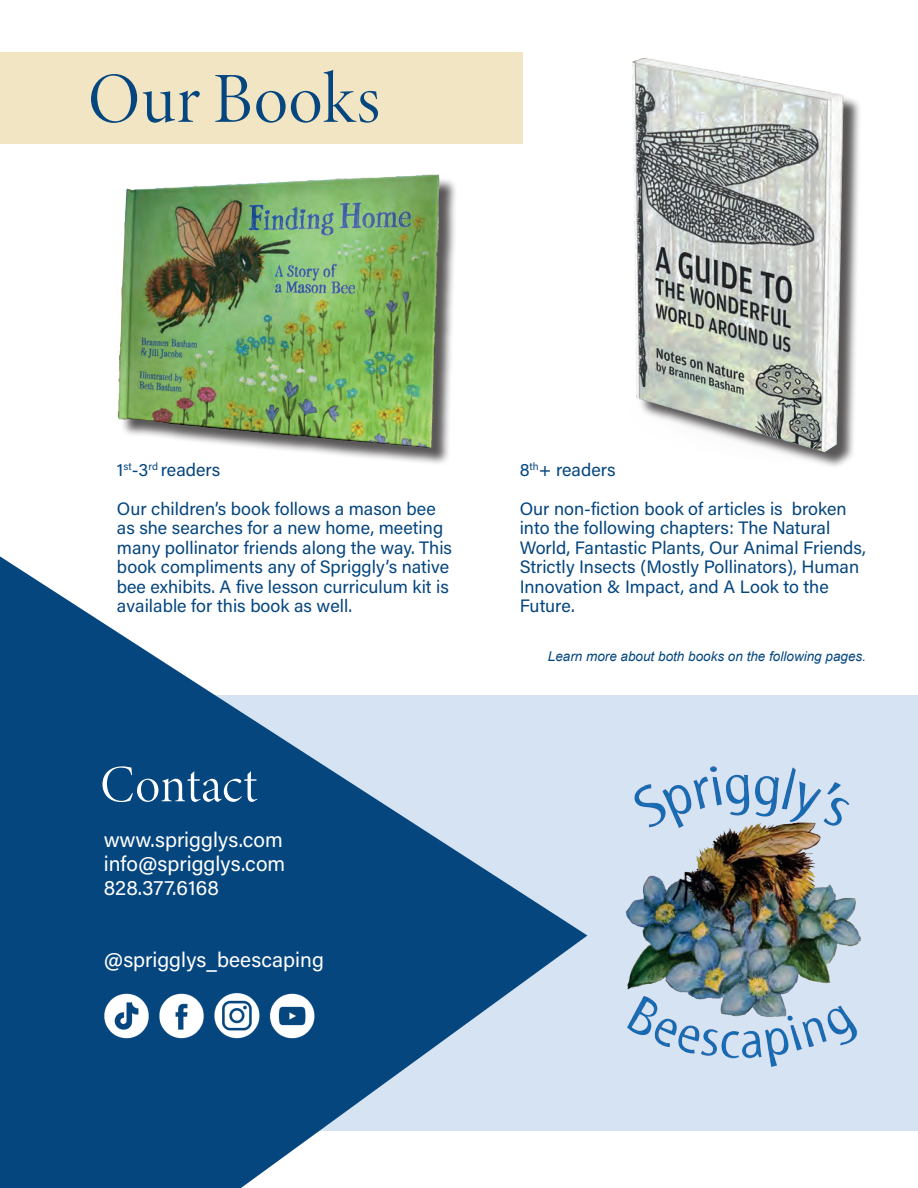
<style>
.page{position:relative;width:918px;height:1188px;background:#fff}
.page>*{position:absolute;margin:0;border:0;box-sizing:border-box;transform-origin:0 0}
.t1{font:72px "Minion Variable Concept";letter-spacing:.015em;color:#05467f}
.t2{font:52.5px "Minion Variable Concept";letter-spacing:.005em;color:#fff}
.t3{font:21px/24px "Acumin Variable Concept";color:#fff;text-align:justify}
.t4{font:18px/19.5px "Acumin Variable Concept";color:#05467f}
.t5{font:italic 13.5px "Arial";color:#034680}
.s1{font-family:"Agenda";font-weight:500}
</style>
<div class="page">
<div style="left:69px;top:695px;width:849px;height:435px;background:#d5e3f2"></div>
<svg style="left:0;top:556px;width:587px;height:632px;fill:#05467f"></svg>
<img style="left:100px;top:986px;width:220px;height:60px">
<img style="left:625px;top:766px;width:236px;height:301px">
<div style="left:121px;top:177px;width:336px;height:289px;background:#231f20;opacity:.75"></div>
<img style="left:117px;top:174px;width:340px;height:275px">
<div style="left:0;top:52px;width:522px;height:92px;background:#f1e5c4"></div>
<img style="left:632px;top:58px;width:228px;height:405px">
<h1 class="t1" style="left:88px;top:48px;width:293px">Our Books</h1>
<p class="t4" style="left:117px;top:449px;width:320px;line-height:39px">1<sup>st</sup>-3<sup>rd</sup> readers<br>Our children’s book follows a mason bee</p>
<p class="t4" style="left:117px;top:518px;width:337px">as she searches for a new home, meeting many pollinator friends along the way. This book compliments any of Spriggly’s native bee exhibits. A five lesson curriculum kit is available for this book as well.</p>
<h2 class="t2" style="left:100px;top:748px;width:158px">Contact</h2>
<p class="t3" style="left:104px;top:827px;width:183px">www.sprigglys.com info@sprigglys.com 828.377.6168</p>
<p class="t3" style="left:104px;top:947px;width:222px">@sprigglys<span class="s1">_</span>beescaping</p>
<p class="t4" style="left:520px;top:449px;width:329px;line-height:39px">8<sup>th</sup>+ readers<br>Our non-fiction book of articles is broken</p>
<p class="t4" style="left:520px;top:518px;width:348px">into the following chapters: The Natural World, Fantastic Plants, Our Animal Friends, Strictly Insects (Mostly Pollinators), Human Innovation &amp; Impact, and A Look to the Future.</p>
<p class="t5" style="left:548px;top:648px;width:320px">Learn more about both books on the following pages.</p>
</div>
